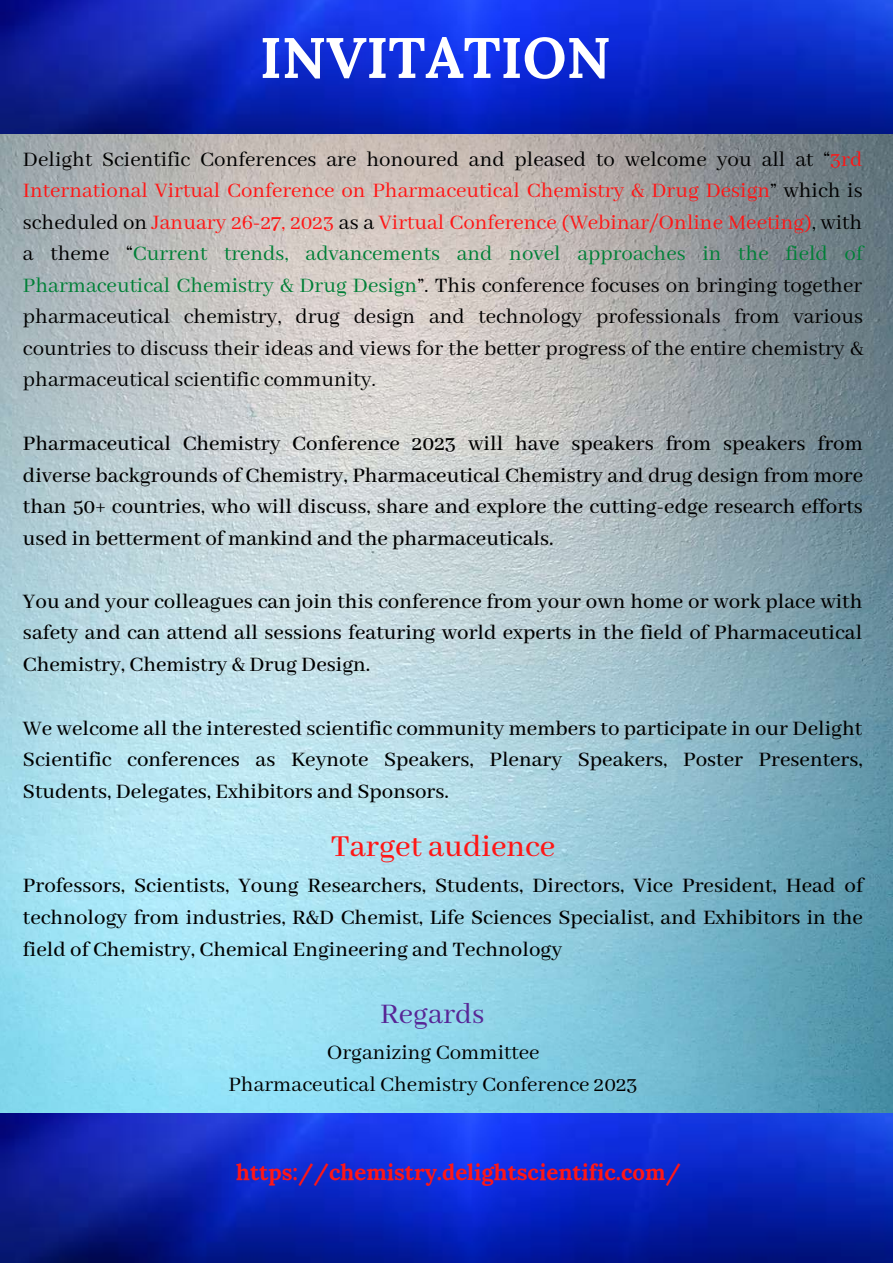
<style>
.page{position:relative;width:893px;height:1264px;background:#fff}
.page>*{position:absolute;margin:0;border:0;box-sizing:border-box;transform-origin:0 0}
.t1{font:700 57px "Lora";color:#fff}
.t2{font:500 33.9px "Abhaya Libre";color:#ff1616}
.t3{font:31.65px "Abhaya Libre";color:#572696}
.t4{font:500 22.95px/31.5px "Abhaya Libre";color:#000;text-align:justify}
.t5{font:22.95px/31.5px "Abhaya Libre";color:#000;text-align:justify}
.t6{font:700 22.2px "Lora";color:#ff1616}
.s1{color:#ff1616}
.s2{color:#008037}
</style>
<div class="page">
<img style="left:0;top:134px;width:892px;height:978px">
<img style="left:0;top:0;width:892px;height:134px">
<img style="left:0;top:1112px;width:892px;height:150px">
<h1 class="t1" style="left:260px;top:21px;width:352px">INVITATION</h1>
<p class="t5" style="left:23px;top:144px;width:841px">Delight Scientific Conferences are honoured and pleased to welcome you all at “<span class="s1">3rd International Virtual Conference on Pharmaceutical Chemistry &amp; Drug Design</span>” which is scheduled on <span class="s1">January 26-27, 2023</span> as a <span class="s1">Virtual Conference (Webinar/Online Meeting)</span>, with a theme “<span class="s2">Current trends, advancements and novel approaches in the field of Pharmaceutical Chemistry &amp; Drug Design</span>”. This conference focuses on bringing together pharmaceutical chemistry, drug design and technology professionals from various countries to discuss their ideas and views for the better progress of the entire chemistry &amp; pharmaceutical scientific community.</p>
<p class="t4" style="left:23px;top:429px;width:841px">Pharmaceutical Chemistry Conference 2023 will have speakers from speakers from diverse backgrounds of Chemistry, Pharmaceutical Chemistry and drug design from more than 50+ countries, who will discuss, share and explore the cutting-edge research efforts used in betterment of mankind and the pharmaceuticals.</p>
<p class="t4" style="left:23px;top:586px;width:840px">You and your colleagues can join this conference from your own home or work place with safety and can attend all sessions featuring world experts in the field of Pharmaceutical Chemistry, Chemistry &amp; Drug Design.</p>
<p class="t4" style="left:23px;top:713px;width:841px">We welcome all the interested scientific community members to participate in our Delight Scientific conferences as Keynote Speakers, Plenary Speakers, Poster Presenters, Students, Delegates, Exhibitors and Sponsors.</p>
<h2 class="t2" style="left:331px;top:827px;width:226px">Target audience</h2>
<p class="t4" style="left:23px;top:870px;width:841px;line-height:32px">Professors, Scientists, Young Researchers, Students, Directors, Vice President, Head of technology from industries, R&amp;D Chemist, Life Sciences Specialist, and Exhibitors in the field of Chemistry, Chemical Engineering and Technology</p>
<h3 class="t3" style="left:380px;top:996px;width:106px">Regards</h3>
<p class="t5" style="left:228px;top:1037px;width:411px;line-height:32px;text-align:center">Organizing Committee<br>Pharmaceutical Chemistry Conference 2023</p>
<p class="t6" style="left:236px;top:1157px;width:446px">https://chemistry.delightscientific.com/</p>
</div>
